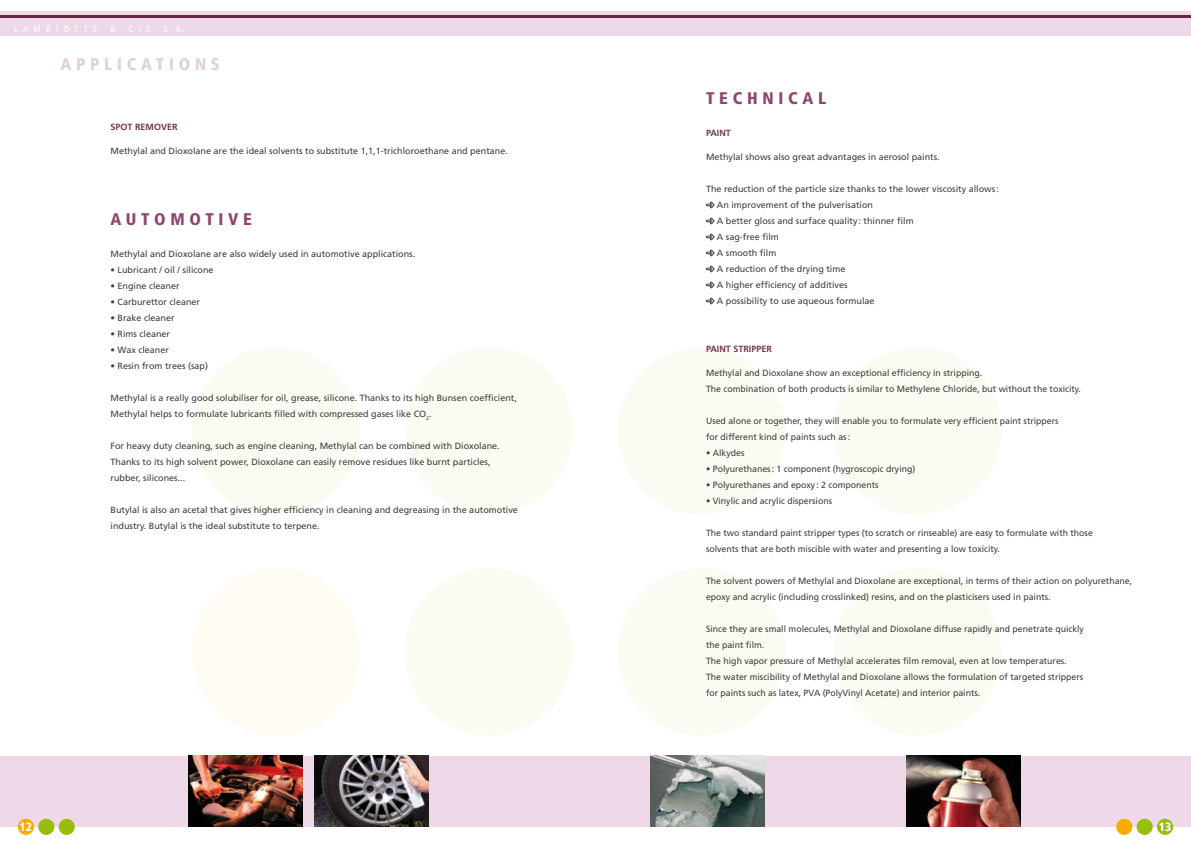
<style>
.page{position:relative;width:1191px;height:842px;background:#fff}
.page>*{position:absolute;margin:0;border:0;box-sizing:border-box;transform-origin:0 0}
.t1{font:900 condensed 16.8px "Frutiger";letter-spacing:.28em;color:#8e456e}
.t2{font:900 condensed 16.8px "Frutiger";letter-spacing:.28em;color:#e1d0d8}
.t3{font:900 condensed 12px "Frutiger";color:#fff}
.t4{font:9px/16px "Frutiger";color:#3e3e40}
.t5{font:700 9px "Frutiger";color:#72384d}
.t6{font:condensed 9px "Frutiger";letter-spacing:.6em;color:#fff}
</style>
<div class="page">
<div style="left:617px;top:568px;width:168px;height:168px;background:#fafbf3;border-radius:50%"></div>
<div style="left:192px;top:568px;width:168px;height:168px;background:#fefbf3;border-radius:50%"></div>
<div style="left:617px;top:347px;width:168px;height:168px;background:#fafbf3;border-radius:50%"></div>
<div style="left:405px;top:347px;width:168px;height:168px;background:#fafbf3;border-radius:50%"></div>
<div style="left:192px;top:347px;width:168px;height:168px;background:#fafbf3;border-radius:50%"></div>
<div style="left:405px;top:568px;width:168px;height:168px;background:#fafbf3;border-radius:50%"></div>
<div style="left:833px;top:347px;width:168px;height:168px;background:#fafbf3;border-radius:50%"></div>
<div style="left:833px;top:568px;width:168px;height:168px;background:#fafbf3;border-radius:50%"></div>
<div style="left:0;top:11px;width:595px;height:25px;background:#efd8e8"></div>
<hr style="left:0;top:15px;width:595px;height:3px;background:#652842">
<div style="left:0;top:756px;width:595px;height:70px;background:#efd8e8"></div>
<div style="left:59px;top:819px;width:16px;height:16px;background:#97be0d;border-radius:50%"></div>
<div style="left:18px;top:819px;width:16px;height:16px;background:#f7ac00;border-radius:50%"></div>
<div style="left:38px;top:819px;width:16px;height:16px;background:#97be0d;border-radius:50%"></div>
<div style="left:595px;top:11px;width:596px;height:25px;background:#efd8e8"></div>
<hr style="left:595px;top:15px;width:596px;height:3px;background:#652842">
<div style="left:595px;top:756px;width:596px;height:70px;background:#efd8e8"></div>
<div style="left:1157px;top:819px;width:16px;height:16px;background:#97be0d;border-radius:50%"></div>
<div style="left:1116px;top:819px;width:16px;height:16px;background:#f7ac00;border-radius:50%"></div>
<div style="left:1136px;top:819px;width:16px;height:16px;background:#97be0d;border-radius:50%"></div>
<img style="left:188px;top:756px;width:114px;height:70px">
<img style="left:650px;top:756px;width:114px;height:70px">
<svg style="left:706px;top:202px;width:9px;height:6px"></svg>
<svg style="left:706px;top:218px;width:9px;height:6px"></svg>
<svg style="left:706px;top:234px;width:9px;height:6px"></svg>
<svg style="left:706px;top:250px;width:9px;height:6px"></svg>
<svg style="left:706px;top:266px;width:9px;height:6px"></svg>
<svg style="left:706px;top:282px;width:9px;height:6px"></svg>
<svg style="left:706px;top:298px;width:9px;height:6px"></svg>
<img style="left:906px;top:756px;width:114px;height:70px">
<img style="left:315px;top:756px;width:114px;height:70px">
<p class="t6" style="left:14px;top:23px;width:85px">LAMBIOTTE</p>
<p class="t6" style="left:110px;top:23px;width:7px">&amp;</p>
<p class="t6" style="left:129px;top:23px;width:23px">CIE</p>
<p class="t6" style="left:164px;top:23px;width:22px">S. A.</p>
<h1 class="t2" style="left:60px;top:54px;width:94px">APPLI CATIO</h1>
<h1 class="t2" style="left:195px;top:54px;width:26px">N S</h1>
<p class="t5" style="left:111px;top:122px;width:7px">SPOT</p>
<p class="t5" style="left:135px;top:122px;width:7px">REMOVER</p>
<p class="t4" style="left:111px;top:143px;width:399px">Methylal and Dioxolane are the ideal solvents to substitute 1,1,1-trichloroethane and pentane.</p>
<h1 class="t1" style="left:111px;top:209px;width:46px">AUTOMOTI</h1>
<h1 class="t1" style="left:228px;top:209px;width:23px">V E</h1>
<p class="t4" style="left:111px;top:246px;width:306px">Methylal and Dioxolane are also widely used in automotive applications.</p>
<p class="t4" style="left:111px;top:262px;width:105px">• Lubricant / oil / silicone</p>
<p class="t4" style="left:111px;top:278px;width:71px">• Engine cleaner</p>
<p class="t4" style="left:111px;top:294px;width:91px">• Carburettor cleaner</p>
<p class="t4" style="left:111px;top:310px;width:66px">• Brake cleaner</p>
<p class="t4" style="left:111px;top:326px;width:61px">• Rims cleaner</p>
<p class="t4" style="left:111px;top:342px;width:60px">• Wax cleaner</p>
<p class="t4" style="left:111px;top:358px;width:99px">• Resin from trees (sap)</p>
<p class="t4" style="left:111px;top:390px;width:408px">Methylal is a really good solubiliser for oil, grease, silicone. Thanks to its high Bunsen coefficient,<br>Methylal helps to formulate lubricants filled with compressed gases like CO<sub>2</sub>.</p>
<p class="t4" style="left:111px;top:438px;width:391px">For heavy duty cleaning, such as engine cleaning, Methylal can be combined with Dioxolane.<br>Thanks to its high solvent power, Dioxolane can easily remove residues like burnt particles, rubber, silicones...</p>
<p class="t4" style="left:111px;top:502px;width:409px">Butylal is also an acetal that gives higher efficiency in cleaning and degreasing in the automotive industry. Butylal is the ideal substitute to terpene.</p>
<h1 class="t1" style="left:706px;top:88px;width:122px">TE CHNI CAL</h1>
<p class="t5" style="left:706px;top:128px;width:17px">PAINT</p>
<p class="t4" style="left:706px;top:149px;width:235px">Methylal shows also great advantages in aerosol paints.</p>
<p class="t4" style="left:717px;top:181px;width:283px;text-indent:-11px">The reduction of the particle size thanks to the lower viscosity allows:<br>An improvement of the pulverisation<br>A better gloss and surface quality: thinner film<br>A sag-free film<br>A smooth film<br>A reduction of the drying time<br>A higher efficiency of additives<br>A possibility to use aqueous formulae</p>
<p class="t5" style="left:706px;top:344px;width:17px">PAINT</p>
<p class="t5" style="left:733px;top:344px;width:6px">STRIPPER</p>
<p class="t4" style="left:706px;top:365px;width:376px">Methylal and Dioxolane show an exceptional efficiency in stripping.<br>The combination of both products is similar to Methylene Chloride, but without the toxicity.</p>
<p class="t4" style="left:706px;top:413px;width:354px">Used alone or together, they will enable you to formulate very efficient paint strippers for different kind of paints such as:</p>
<p class="t4" style="left:706px;top:445px;width:40px">• Alkydes</p>
<p class="t4" style="left:706px;top:461px;width:211px">• Polyurethanes: 1 component (hygroscopic drying)</p>
<p class="t4" style="left:706px;top:477px;width:174px">• Polyurethanes and epoxy : 2 components</p>
<p class="t4" style="left:706px;top:493px;width:127px">• Vinylic and acrylic dispersions</p>
<p class="t4" style="left:706px;top:525px;width:388px">The two standard paint stripper types (to scratch or rinseable) are easy to formulate with those solvents that are both miscible with water and presenting a low toxicity.</p>
<p class="t4" style="left:706px;top:573px;width:427px">The solvent powers of Methylal and Dioxolane are exceptional, in terms of their action on polyurethane, epoxy and acrylic (including crosslinked) resins, and on the plasticisers used in paints.</p>
<p class="t4" style="left:706px;top:621px;width:379px">Since they are small molecules, Methylal and Dioxolane diffuse rapidly and penetrate quickly the paint film.<br>The high vapor pressure of Methylal accelerates film removal, even at low temperatures.<br>The water miscibility of Methylal and Dioxolane allows the formulation of targeted strippers for paints such as latex, PVA (PolyVinyl Acetate) and interior paints.</p>
<h2 class="t3" style="left:20px;top:819px;width:14px">12</h2>
<h2 class="t3" style="left:1158px;top:819px;width:13px">13</h2>
</div>
